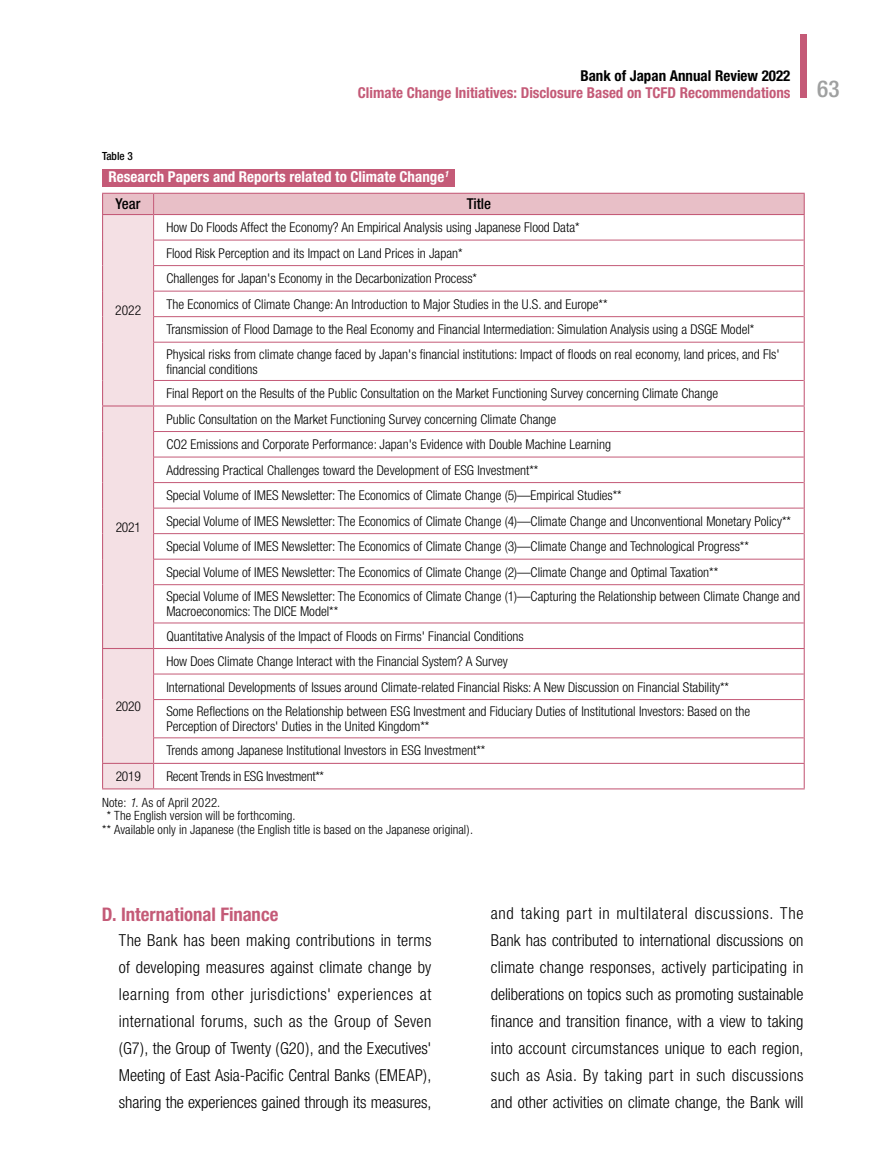
<style>
.page{position:relative;width:893px;height:1170px;background:#fff}
.page>*{position:absolute;margin:0;border:0;box-sizing:border-box;transform-origin:0 0}
.t1{font:500 condensed 23.25px "Helvetica Neue";color:#9fa0a0}
.見出し03_青文字_12_5pt{font:700 condensed 18.75px "Helvetica Neue";color:#c45a77}
.ほんぶん段落下げなし{font:300 condensed 16.5px/27px "Helvetica Neue";letter-spacing:-.005em;color:#000;text-align:justify}
.t2{font:700 condensed 15px "Helvetica Neue";color:#c45a77}
.Table-タイトル_白抜き{font:700 condensed 15px "Helvetica Neue";letter-spacing:.005em;color:#fff}
.t3{font:700 condensed 15px "Helvetica Neue";color:#000}
.表-セルタイトル_太字{font:500 condensed 15px "Helvetica Neue";color:#000}
.表-左揃え{font:300 condensed 13.5px/15px "Helvetica Neue";color:#000}
.表-左揃え-2{font:300 condensed 13.5px "Helvetica Neue";letter-spacing:-.02em;color:#000}
.表-中央揃え{font:300 condensed 13.5px "Helvetica Neue";letter-spacing:-.02em;color:#000}
.Notes{font:300 condensed 12.75px "Helvetica Neue";letter-spacing:.005em;color:#000}
.Table{font:500 condensed 11.25px "Helvetica Neue";color:#000}
.s1{font-style:italic}
</style>
<div class="page">
<div style="left:801px;top:34px;width:6px;height:64px;background:#c45a77"></div>
<div style="left:102px;top:169px;width:353px;height:17px;background:#c45a77"></div>
<svg style="left:102px;top:194px;width:703px;height:594px"></svg>
<hr style="left:102px;top:788px;width:52px;height:1px;background:#c45a77">
<hr style="left:154px;top:788px;width:651px;height:1px;background:#c45a77">
<hr style="left:153px;top:431px;width:651px;height:1px;background:#c45a77">
<hr style="left:153px;top:457px;width:651px;height:1px;background:#c45a77">
<hr style="left:153px;top:482px;width:651px;height:1px;background:#c45a77">
<hr style="left:153px;top:508px;width:651px;height:1px;background:#c45a77">
<hr style="left:153px;top:533px;width:651px;height:1px;background:#c45a77">
<hr style="left:153px;top:559px;width:651px;height:1px;background:#c45a77">
<hr style="left:153px;top:584px;width:651px;height:1px;background:#c45a77">
<hr style="left:153px;top:622px;width:651px;height:1px;background:#c45a77">
<hr style="left:153px;top:673px;width:651px;height:1px;background:#c45a77">
<hr style="left:153px;top:699px;width:651px;height:1px;background:#c45a77">
<hr style="left:153px;top:737px;width:651px;height:1px;background:#c45a77">
<hr style="left:102px;top:193px;width:52px;height:1px;background:#c45a77">
<hr style="left:154px;top:193px;width:651px;height:1px;background:#c45a77">
<hr style="left:102px;top:214px;width:52px;height:1px;background:#c45a77">
<hr style="left:154px;top:214px;width:651px;height:1px;background:#c45a77">
<p class="t3" style="left:580px;top:67px;width:212px">Bank of Japan Annual Review 2022</p>
<p class="t2" style="left:358px;top:84px;width:434px">Climate Change Initiatives: Disclosure Based on TCFD Recommendations</p>
<h1 class="t1" style="left:817px;top:75px;width:24px">63</h1>
<p class="Table" style="left:102px;top:150px;width:32px">Table 3</p>
<p class="Table-タイトル_白抜き" style="left:108px;top:168px;width:342px">Research Papers and Reports related to Climate Change<sup>1</sup></p>
<p class="表-セルタイトル_太字" style="left:116px;top:195px;width:27px">Year</p>
<p class="表-セルタイトル_太字" style="left:467px;top:195px;width:26px">Title</p>
<p class="表-中央揃え" style="left:115px;top:302px;width:27px">2022</p>
<p class="表-中央揃え" style="left:116px;top:519px;width:27px">2021</p>
<p class="表-中央揃え" style="left:116px;top:698px;width:27px">2020</p>
<p class="表-左揃え" style="left:166px;top:220px;width:415px">How Do Floods Affect the Economy? An Empirical Analysis using Japanese Flood Data*</p>
<p class="表-左揃え" style="left:166px;top:245px;width:298px">Flood Risk Perception and its Impact on Land Prices in Japan*</p>
<p class="表-左揃え" style="left:166px;top:271px;width:312px">Challenges for Japan's Economy in the Decarbonization Process*</p>
<p class="表-左揃え" style="left:166px;top:296px;width:443px">The Economics of Climate Change: An Introduction to Major Studies in the U.S. and Europe**</p>
<p class="表-左揃え" style="left:166px;top:322px;width:590px">Transmission of Flood Damage to the Real Economy and Financial Intermediation: Simulation Analysis using a DSGE Model*</p>
<p class="表-左揃え" style="left:166px;top:346px;width:615px">Physical risks from climate change faced by Japan's financial institutions: Impact of floods on real economy, land prices, and FIs' financial conditions</p>
<p class="表-左揃え" style="left:166px;top:385px;width:553px">Final Report on the Results of the Public Consultation on the Market Functioning Survey concerning Climate Change</p>
<p class="表-左揃え" style="left:166px;top:411px;width:391px">Public Consultation on the Market Functioning Survey concerning Climate Change</p>
<p class="表-左揃え" style="left:166px;top:436px;width:446px">CO2 Emissions and Corporate Performance: Japan's Evidence with Double Machine Learning</p>
<p class="表-左揃え" style="left:166px;top:462px;width:374px">Addressing Practical Challenges toward the Development of ESG Investment**</p>
<p class="表-左揃え" style="left:166px;top:488px;width:457px">Special Volume of IMES Newsletter: The Economics of Climate Change (5)—Empirical Studies**</p>
<p class="表-左揃え" style="left:166px;top:513px;width:626px">Special Volume of IMES Newsletter: The Economics of Climate Change (4)—Climate Change and Unconventional Monetary Policy**</p>
<p class="表-左揃え" style="left:166px;top:539px;width:584px">Special Volume of IMES Newsletter: The Economics of Climate Change (3)—Climate Change and Technological Progress**</p>
<p class="表-左揃え" style="left:166px;top:564px;width:553px">Special Volume of IMES Newsletter: The Economics of Climate Change (2)—Climate Change and Optimal Taxation**</p>
<p class="表-左揃え" style="left:166px;top:588px;width:635px">Special Volume of IMES Newsletter: The Economics of Climate Change (1)—Capturing the Relationship between Climate Change and<br>Macroeconomics: The DICE Model**</p>
<p class="表-左揃え" style="left:166px;top:628px;width:359px">Quantitative Analysis of the Impact of Floods on Firms' Financial Conditions</p>
<p class="表-左揃え" style="left:166px;top:653px;width:343px">How Does Climate Change Interact with the Financial System? A Survey</p>
<p class="表-左揃え" style="left:166px;top:679px;width:564px">International Developments of Issues around Climate-related Financial Risks: A New Discussion on Financial Stability**</p>
<p class="表-左揃え" style="left:166px;top:703px;width:585px">Some Reflections on the Relationship between ESG Investment and Fiduciary Duties of Institutional Investors: Based on the<br>Perception of Directors' Duties in the United Kingdom**</p>
<p class="表-左揃え" style="left:166px;top:743px;width:321px">Trends among Japanese Institutional Investors in ESG Investment**</p>
<p class="表-中央揃え" style="left:116px;top:768px;width:27px">2019</p>
<p class="表-左揃え-2" style="left:166px;top:768px;width:159px">Recent Trends in ESG Investment**</p>
<p class="Notes" style="left:102px;top:794px;width:118px">Note: <span class="s1">1</span>. As of April 2022.</p>
<p class="Notes" style="left:107px;top:808px;width:188px">* The English version will be forthcoming.</p>
<p class="Notes" style="left:102px;top:821px;width:370px">** Available only in Japanese (the English title is based on the Japanese original).</p>
<p class="見出し03_青文字_12_5pt" style="left:102px;top:902px;width:178px">D. International Finance</p>
<p class="ほんぶん段落下げなし" style="left:119px;top:926px;width:314px">The Bank has been making contributions in terms of developing measures against climate change by learning from other jurisdictions' experiences at international forums, such as the Group of Seven (G7), the Group of Twenty (G20), and the Executives' Meeting of East Asia-Pacific Central Banks (EMEAP), sharing the experiences gained through its measures,</p>
<p class="ほんぶん段落下げなし" style="left:491px;top:899px;width:314px">and taking part in multilateral discussions. The Bank has contributed to international discussions on climate change responses, actively participating in deliberations on topics such as promoting sustainable finance and transition finance, with a view to taking into account circumstances unique to each region, such as Asia. By taking part in such discussions and other activities on climate change, the Bank will</p>
</div>
